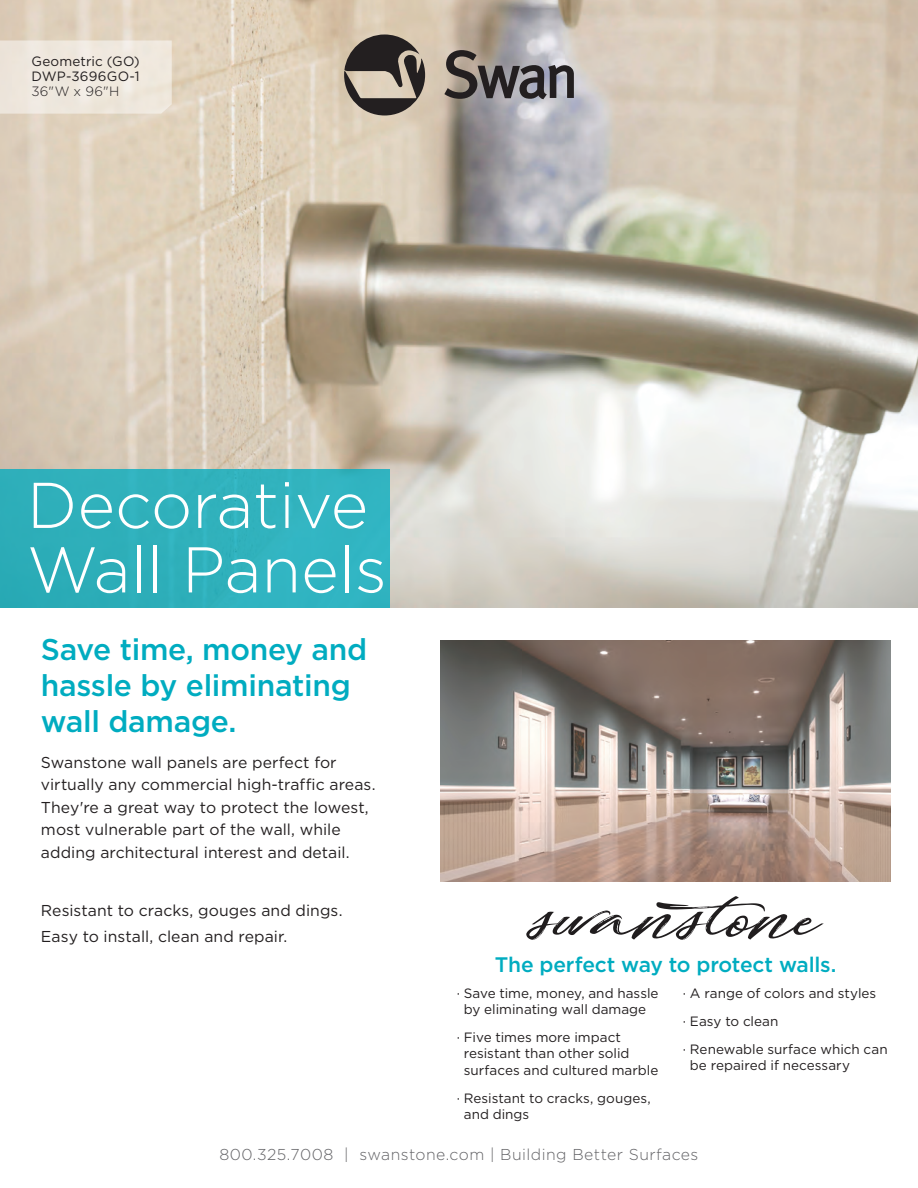
<style>
.page{position:relative;width:918px;height:1188px;background:#fff}
.page>*{position:absolute;margin:0;border:0;box-sizing:border-box;transform-origin:0 0}
.t1{font:68.55px "Fortunates December";color:#201d1e}
.t2{font:300 64.5px/64.5px "Gotham";color:#fff}
.t3{font:500 30px/36px "Gotham";letter-spacing:-.01em;color:#00acc0}
.t4{font:500 21px "Gotham";letter-spacing:-.01em;color:#00acc0}
.t5{font:15.75px/22.5px "Gotham";letter-spacing:.005em;color:#231f20}
.t6{font:300 15.75px "Gotham";letter-spacing:.03em;color:#636366}
.t7{font:13.5px/16.2px "Gotham";color:#231f20}
.s1{font-weight:300}
</style>
<div class="page">
<img style="left:0;top:0;width:918px;height:608px">
<div style="left:0;top:469px;width:390px;height:139px;background:#30b1bc"></div>
<svg style="left:444px;top:50px;width:130px;height:49px;background:#7c7778"></svg>
<svg style="left:344px;top:34px;width:81px;height:82px;background:#7c7268"></svg>
<svg style="left:0;top:40px;width:172px;height:74px;background:#eee7dd"></svg>
<img style="left:440px;top:640px;width:450px;height:241px">
<p class="t7" style="left:32px;top:54px;width:110px;line-height:15px;text-align:justify">Geometric (GO)<br>DWP-3696GO-1<br><span class="s1">36"</span><span class="s1">W</span> <span class="s1">x 96"</span><span class="s1">H</span></p>
<h2 class="t2" style="left:27px;top:471px;width:361px">Decorative<br>Wall Panels</h2>
<h3 class="t3" style="left:41px;top:631px;width:328px">Save time, money and hassle by eliminating wall damage.</h3>
<p class="t5" style="left:41px;top:751px;width:336px">Swanstone wall panels are perfect for virtually any commercial high-traffic areas.<br>They're a great way to protect the lowest, most vulnerable part of the wall, while adding architectural interest and detail.</p>
<p class="t5" style="left:41px;top:898px;width:303px;line-height:25.7px">Resistant to cracks, gouges and dings.<br>Easy to install, clean and repair.</p>
<h1 class="t1" style="left:535px;top:871px;width:288px">swanstone</h1>
<h3 class="t4" style="left:495px;top:951px;width:343px">The perfect way to protect walls.</h3>
<p class="t7" style="left:457px;top:985px;width:203px;text-align:center">· Save time, money, and hassle by eliminating wall damage</p>
<p class="t7" style="left:464px;top:1029px;width:196px;text-indent:-7px">· Five times more impact resistant than other solid surfaces and cultured marble</p>
<p class="t7" style="left:464px;top:1090px;width:188px;text-indent:-7px">· Resistant to cracks, gouges, and dings</p>
<p class="t7" style="left:683px;top:979px;width:206px;line-height:28px">· A range of colors and styles<br>· Easy to clean<br>· Renewable surface which can</p>
<p class="t7" style="left:690px;top:1057px;width:162px">be repaired if necessary</p>
<p class="t6" style="left:220px;top:1144px;width:480px">800.325.7008 | swanstone.com | Building Better Surfaces</p>
</div>
